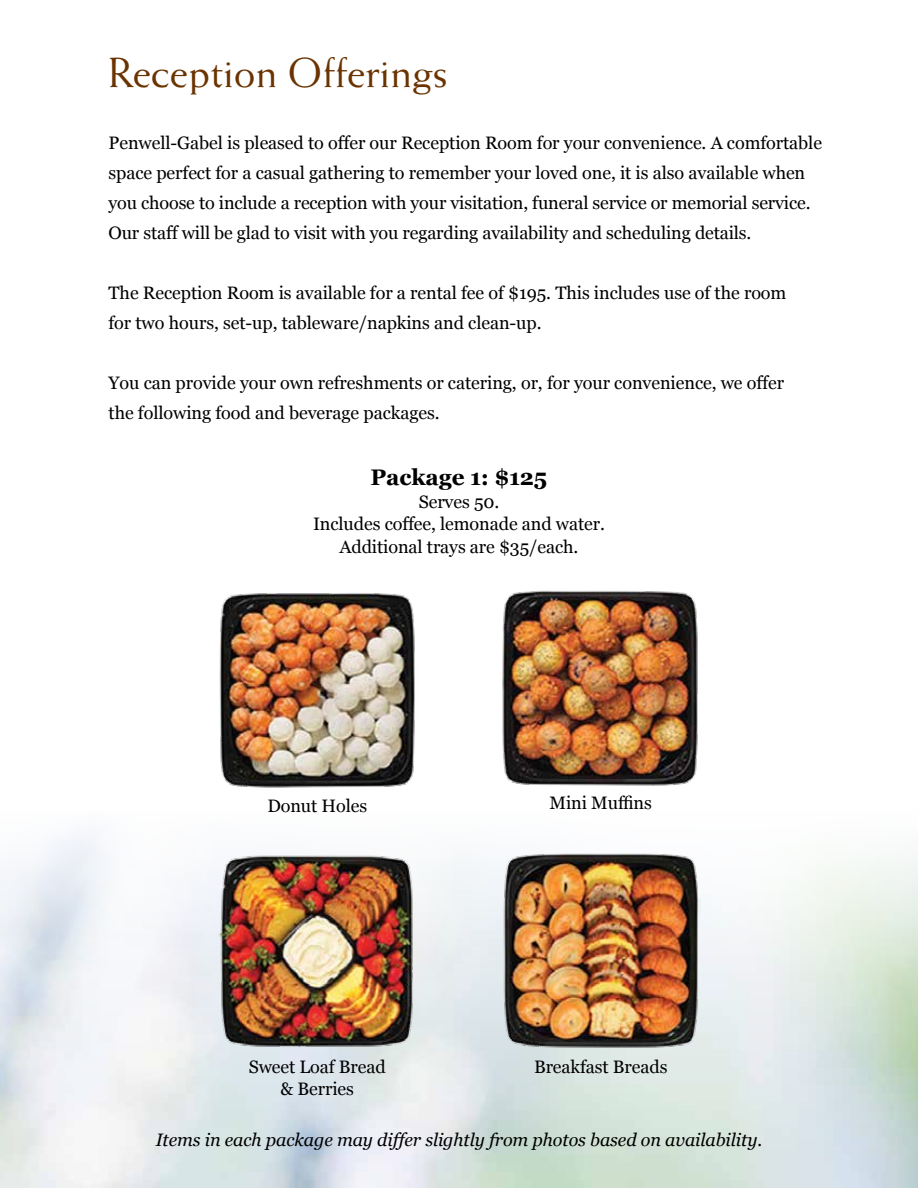
<style>
.page{position:relative;width:918px;height:1188px;background:#fff}
.page>*{position:absolute;margin:0;border:0;box-sizing:border-box;transform-origin:0 0}
.t1{font:42px "Weiss";letter-spacing:-.005em;color:#6a3300}
.t2{font:700 22.5px "Georgia";letter-spacing:-.005em;color:#000}
.t3{font:18px/30px "Georgia";letter-spacing:-.005em;color:#000}
.t4{font:italic 18px "Georgia";letter-spacing:-.005em;color:#000}
</style>
<div class="page">
<img style="left:219px;top:593px;width:196px;height:195px">
<img style="left:502px;top:590px;width:196px;height:196px">
<img style="left:216px;top:850px;width:201px;height:202px">
<img style="left:500px;top:850px;width:201px;height:202px">
<h1 class="t1" style="left:108px;top:48px;width:341px">Reception Offerings</h1>
<p class="t3" style="left:109px;top:127px;width:715px">Penwell-Gabel is pleased to offer our Reception Room for your convenience. A comfortable space perfect for a casual gathering to remember your loved one, it is also available when you choose to include a reception with your visitation, funeral service or memorial service.<br>Our staff will be glad to visit with you regarding availability and scheduling details.</p>
<p class="t3" style="left:109px;top:277px;width:679px">The Reception Room is available for a rental fee of $195. This includes use of the room for two hours, set-up, tableware/napkins and clean-up.</p>
<p class="t3" style="left:109px;top:367px;width:677px">You can provide your own refreshments or catering, or, for your convenience, we offer the following food and beverage packages.</p>
<p class="t2" style="left:371px;top:460px;width:178px">Package 1: $125</p>
<p class="t3" style="left:313px;top:489px;width:293px;line-height:22.5px;text-align:center">Serves 50.<br>Includes coffee, lemonade and water.<br>Additional trays are $35/each.</p>
<p class="t3" style="left:267px;top:790px;width:101px">Donut Holes</p>
<p class="t3" style="left:550px;top:787px;width:104px">Mini Muffins</p>
<p class="t3" style="left:249px;top:1054px;width:139px;line-height:22.5px;text-align:center">Sweet Loaf Bread &amp; Berries</p>
<p class="t4" style="left:156px;top:1127px;width:608px">Items in each package may differ slightly from photos based on availability.</p>
<p class="t3" style="left:534px;top:1051px;width:135px">Breakfast Breads</p>
</div>
